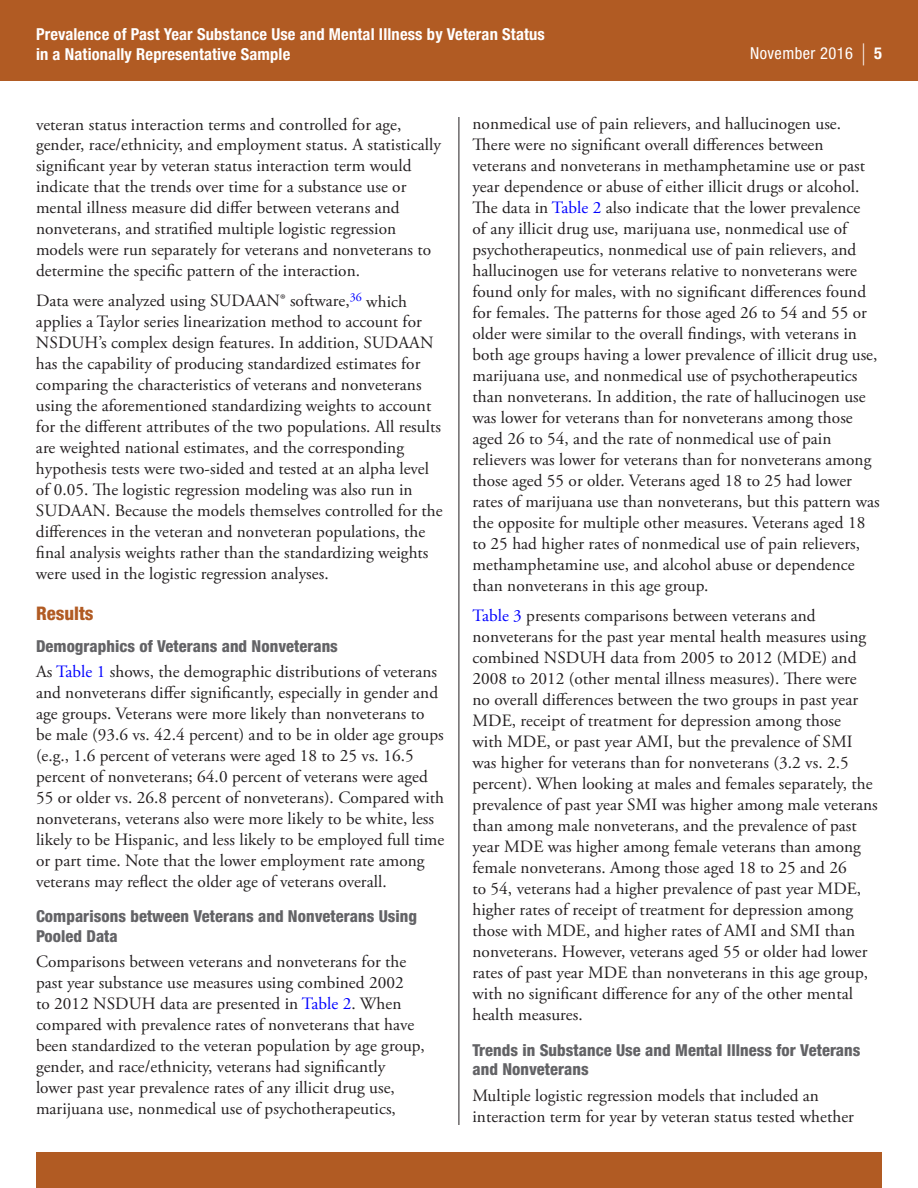
<style>
.page{position:relative;width:918px;height:1188px;background:#fff}
.page>*{position:absolute;margin:0;border:0;box-sizing:border-box;transform-origin:0 0}
.t1{font:800 condensed 18.75px "Helvetica Neue LT Std";color:#b15b23}
.t2{font:17.25px/21px "Adobe Garamond Pro";letter-spacing:.005em;color:#231f20}
.t3{font:800 condensed 16.5px/19.5px "Helvetica Neue LT Std";letter-spacing:.005em;color:#636366}
.t4{font:700 condensed 16.5px/19.8px "Helvetica Neue LT Std";letter-spacing:.01em;color:#fff}
.t5{font:condensed 16.5px "Helvetica Neue LT Std";letter-spacing:.025em;color:#fff}
.s1{font-size:29.7px}
.s2{font-weight:700}
.s3{color:#00f}
</style>
<div class="page">
<div style="left:0;top:0;width:918px;height:81px;background:#b15b23"></div>
<div style="left:36px;top:1152px;width:846px;height:36px;background:#b15b23"></div>
<hr style="left:459px;top:117px;width:1px;height:1008px;background:#231f20">
<p class="t4" style="left:36px;top:24px;width:510px">Prevalence of Past Year Substance Use and Mental Illness by Veteran Status in a Nationally Representative Sample</p>
<p class="t5" style="left:750px;top:44px;width:133px">November 2016 <span class="s1">|</span> <span class="s2">5</span></p>
<p class="t2" style="left:36px;top:114px;width:406px">veteran status interaction terms and controlled for age, gender, race/ethnicity, and employment status. A statistically significant year by veteran status interaction term would indicate that the trends over time for a substance use or mental illness measure did differ between veterans and nonveterans, and stratified multiple logistic regression models were run separately for veterans and nonveterans to determine the specific pattern of the interaction.</p>
<p class="t2" style="left:36px;top:291px;width:408px">Data were analyzed using SUDAAN® software,<sup>36</sup> which applies a Taylor series linearization method to account for NSDUH’s complex design features. In addition, SUDAAN has the capability of producing standardized estimates for comparing the characteristics of veterans and nonveterans using the aforementioned standardizing weights to account for the different attributes of the two populations. All results are weighted national estimates, and the corresponding hypothesis tests were two-sided and tested at an alpha level of 0.05. The logistic regression modeling was also run in SUDAAN. Because the models themselves controlled for the differences in the veteran and nonveteran populations, the final analysis weights rather than the standardizing weights were used in the logistic regression analyses.</p>
<h2 class="t1" style="left:36px;top:602px;width:59px">Results</h2>
<h3 class="t3" style="left:36px;top:636px;width:303px">Demographics of Veterans and Nonveterans</h3>
<p class="t2" style="left:36px;top:662px;width:410px">As <span class="s3">Table 1</span> shows, the demographic distributions of veterans and nonveterans differ significantly, especially in gender and age groups. Veterans were more likely than nonveterans to<br>be male (93.6 vs. 42.4 percent) and to be in older age groups (e.g., 1.6 percent of veterans were aged 18 to 25 vs. 16.5 percent of nonveterans; 64.0 percent of veterans were aged 55 or older vs. 26.8 percent of nonveterans). Compared with nonveterans, veterans also were more likely to be white, less likely to be Hispanic, and less likely to be employed full time or part time. Note that the lower employment rate among veterans may reflect the older age of veterans overall.</p>
<h3 class="t3" style="left:36px;top:906px;width:383px">Comparisons between Veterans and Nonveterans Using<br>Pooled Data</h3>
<p class="t2" style="left:36px;top:952px;width:390px">Comparisons between veterans and nonveterans for the past year substance use measures using combined 2002<br>to 2012 NSDUH data are presented in <span class="s3">Table 2</span>. When compared with prevalence rates of nonveterans that have been standardized to the veteran population by age group, gender, and race/ethnicity, veterans had significantly lower past year prevalence rates of any illicit drug use, marijuana use, nonmedical use of psychotherapeutics,</p>
<p class="t2" style="left:472px;top:114px;width:409px">nonmedical use of pain relievers, and hallucinogen use.<br>There were no significant overall differences between veterans and nonveterans in methamphetamine use or past year dependence or abuse of either illicit drugs or alcohol.<br>The data in <span class="s3">Table 2</span> also indicate that the lower prevalence<br>of any illicit drug use, marijuana use, nonmedical use of psychotherapeutics, nonmedical use of pain relievers, and hallucinogen use for veterans relative to nonveterans were found only for males, with no significant differences found for females. The patterns for those aged 26 to 54 and 55 or older were similar to the overall findings, with veterans in both age groups having a lower prevalence of illicit drug use, marijuana use, and nonmedical use of psychotherapeutics than nonveterans. In addition, the rate of hallucinogen use was lower for veterans than for nonveterans among those aged 26 to 54, and the rate of nonmedical use of pain relievers was lower for veterans than for nonveterans among those aged 55 or older. Veterans aged 18 to 25 had lower rates of marijuana use than nonveterans, but this pattern was the opposite for multiple other measures. Veterans aged 18 to 25 had higher rates of nonmedical use of pain relievers, methamphetamine use, and alcohol abuse or dependence than nonveterans in this age group.</p>
<p class="t2" style="left:472px;top:606px;width:407px"><span class="s3">Table 3</span> presents comparisons between veterans and nonveterans for the past year mental health measures using combined NSDUH data from 2005 to 2012 (MDE) and 2008 to 2012 (other mental illness measures). There were no overall differences between the two groups in past year MDE, receipt of treatment for depression among those<br>with MDE, or past year AMI, but the prevalence of SMI was higher for veterans than for nonveterans (3.2 vs. 2.5 percent). When looking at males and females separately, the prevalence of past year SMI was higher among male veterans than among male nonveterans, and the prevalence of past year MDE was higher among female veterans than among female nonveterans. Among those aged 18 to 25 and 26<br>to 54, veterans had a higher prevalence of past year MDE, higher rates of receipt of treatment for depression among those with MDE, and higher rates of AMI and SMI than nonveterans. However, veterans aged 55 or older had lower rates of past year MDE than nonveterans in this age group, with no significant difference for any of the other mental health measures.</p>
<h3 class="t3" style="left:472px;top:1040px;width:390px">Trends in Substance Use and Mental Illness for Veterans and Nonveterans</h3>
<p class="t2" style="left:472px;top:1085px;width:383px">Multiple logistic regression models that included an interaction term for year by veteran status tested whether</p>
</div>
